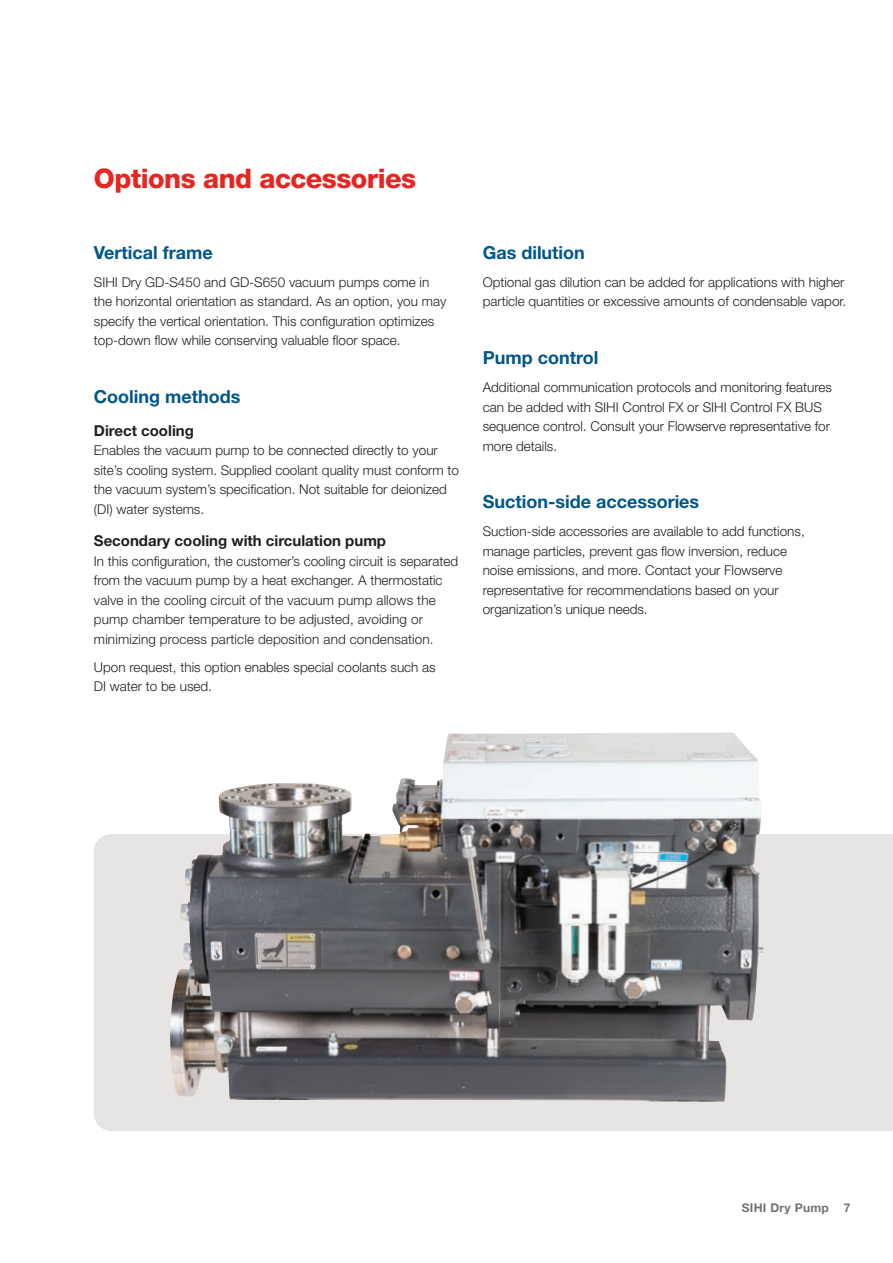
<style>
.page{position:relative;width:893px;height:1263px;background:#fff}
.page>*{position:absolute;margin:0;border:0;box-sizing:border-box;transform-origin:0 0}
.Headline_Level_1__re{font:800 27px "Helvetica Neue LT Std";letter-spacing:-.02em;color:#e72621}
.Subhead_Level_1__blu{font:700 18px "Helvetica Neue LT Std";color:#00568a}
.Subhead_Level_2__bla{font:700 15px "Helvetica Neue LT Std";color:#231f20}
.Body_copy{font:300 13.5px/19.5px "Helvetica Neue LT Std";color:#231f20}
.t1{font:700 12px "Helvetica Neue LT Std";letter-spacing:.025em;color:#79716c}
</style>
<div class="page">
<div style="left:94px;top:834px;width:799px;height:297px;background:#e7e5e3"></div>
<img style="left:170px;top:732px;width:560px;height:370px">
<p class="Headline_Level_1__re" style="left:94px;top:162px;width:324px">Options and accessories</p>
<p class="Subhead_Level_1__blu" style="left:94px;top:241px;width:120px">Vertical frame</p>
<p class="Body_copy" style="left:94px;top:272px;width:354px">SIHI Dry GD-S450 and GD-S650 vacuum pumps come in the horizontal orientation as standard. As an option, you may specify the vertical orientation. This configuration optimizes top-down flow while conserving valuable floor space.</p>
<p class="Subhead_Level_1__blu" style="left:94px;top:385px;width:148px">Cooling methods</p>
<p class="Subhead_Level_2__bla" style="left:94px;top:421px;width:101px">Direct cooling</p>
<p class="Body_copy" style="left:94px;top:440px;width:366px">Enables the vacuum pump to be connected directly to your site’s cooling system. Supplied coolant quality must conform to the vacuum system’s specification. Not suitable for deionized (DI) water systems.</p>
<p class="Subhead_Level_2__bla" style="left:94px;top:531px;width:294px">Secondary cooling with circulation pump</p>
<p class="Body_copy" style="left:94px;top:551px;width:366px">In this configuration, the customer’s cooling circuit is separated from the vacuum pump by a heat exchanger. A thermostatic valve in the cooling circuit of the vacuum pump allows the pump chamber temperature to be adjusted, avoiding or minimizing process particle deposition and condensation.</p>
<p class="Body_copy" style="left:94px;top:657px;width:343px">Upon request, this option enables special coolants such as<br>DI water to be used.</p>
<p class="Subhead_Level_1__blu" style="left:483px;top:241px;width:104px">Gas dilution</p>
<p class="Body_copy" style="left:483px;top:272px;width:365px">Optional gas dilution can be added for applications with higher particle quantities or excessive amounts of condensable vapor.</p>
<p class="Subhead_Level_1__blu" style="left:483px;top:346px;width:117px">Pump control</p>
<p class="Body_copy" style="left:483px;top:377px;width:351px">Additional communication protocols and monitoring features can be added with SIHI Control FX or SIHI Control FX BUS sequence control. Consult your Flowserve representative for more details.</p>
<p class="Subhead_Level_1__blu" style="left:483px;top:491px;width:218px">Suction-side accessories</p>
<p class="Body_copy" style="left:483px;top:521px;width:324px">Suction-side accessories are available to add functions, manage particles, prevent gas flow inversion, reduce noise emissions, and more. Contact your Flowserve representative for recommendations based on your organization’s unique needs.</p>
<p class="t1" style="left:742px;top:1200px;width:110px">SIHI Dry Pump 7</p>
</div>
